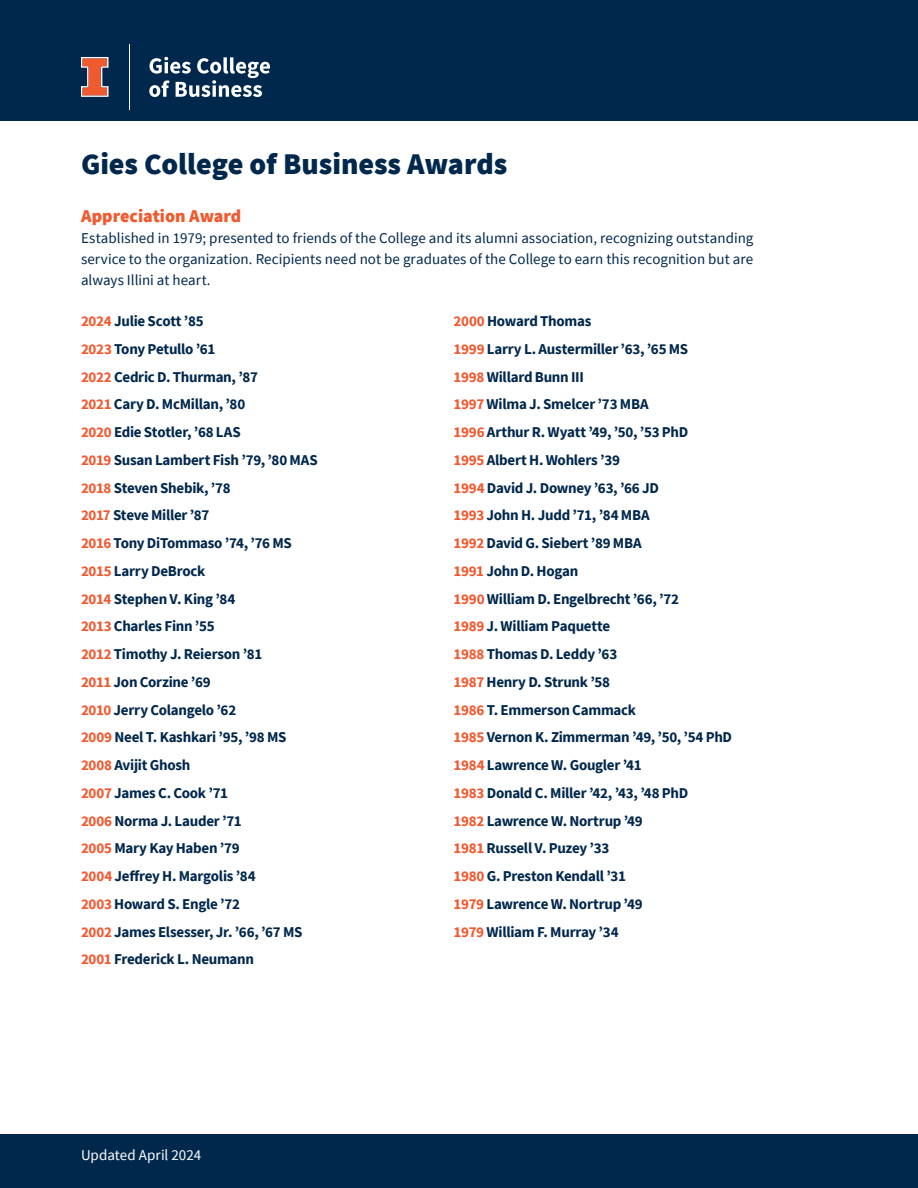
<style>
.page{position:relative;width:918px;height:1188px;background:#fff}
.page>*{position:absolute;margin:0;border:0;box-sizing:border-box;transform-origin:0 0}
.t1{font:900 30px "Source Sans Pro";letter-spacing:-.005em;color:#00284c}
.t2{font:900 18px "Source Sans Pro";color:#f1592f}
.t3{font:700 15px "Source Sans Pro";letter-spacing:-.02em;color:#00284c}
.t4{font:15px/21px "Source Sans Pro";color:#00284c;text-align:justify}
.t5{font:15px "Source Sans Pro";color:#fff}
.s1{color:#f1592f}
</style>
<div class="page">
<div style="left:0;top:0;width:918px;height:122px;background:#00284c"></div>
<div style="left:0;top:1134px;width:918px;height:54px;background:#00284c"></div>
<svg style="left:81px;top:57px;width:28px;height:40px"></svg>
<hr style="left:129px;top:44px;width:1px;height:65px;background:#fff">
<svg style="left:149px;top:57px;width:121px;height:40px"></svg>
<p class="t1" style="left:81px;top:143px;width:428px">Gies College of Business Awards</p>
<p class="t2" style="left:81px;top:204px;width:162px">Appreciation Award</p>
<p class="t4" style="left:81px;top:228px;width:674px">Established in 1979; presented to friends of the College and its alumni association, recognizing outstanding service to the organization. Recipients need not be graduates of the College to earn this recognition but are always Illini at heart.</p>
<p class="t3" style="left:81px;top:311px;width:124px"><span class="s1">2024</span> Julie Scott ’85</p>
<p class="t3" style="left:81px;top:339px;width:136px"><span class="s1">2023</span> Tony Petullo ’61</p>
<p class="t3" style="left:81px;top:366px;width:178px"><span class="s1">2022</span> Cedric D. Thurman, ’87</p>
<p class="t3" style="left:81px;top:394px;width:166px"><span class="s1">2021</span> Cary D. McMillan, ’80</p>
<p class="t3" style="left:81px;top:422px;width:161px"><span class="s1">2020</span> Edie Stotler, ’68 LAS</p>
<p class="t3" style="left:81px;top:450px;width:238px"><span class="s1">2019</span> Susan Lambert Fish ’79, ’80 MAS</p>
<p class="t3" style="left:81px;top:477px;width:151px"><span class="s1">2018</span> Steven Shebik, ’78</p>
<p class="t3" style="left:81px;top:505px;width:130px"><span class="s1">2017</span> Steve Miller ’87</p>
<p class="t3" style="left:81px;top:533px;width:212px"><span class="s1">2016</span> Tony DiTommaso ’74, ’76 MS</p>
<p class="t3" style="left:81px;top:561px;width:126px"><span class="s1">2015</span> Larry DeBrock</p>
<p class="t3" style="left:81px;top:588px;width:156px"><span class="s1">2014</span> Stephen V. King ’84</p>
<p class="t3" style="left:81px;top:616px;width:135px"><span class="s1">2013</span> Charles Finn ’55</p>
<p class="t3" style="left:81px;top:644px;width:183px"><span class="s1">2012</span> Timothy J. Reierson ’81</p>
<p class="t3" style="left:81px;top:672px;width:131px"><span class="s1">2011</span> Jon Corzine ’69</p>
<p class="t3" style="left:81px;top:699px;width:157px"><span class="s1">2010</span> Jerry Colangelo ’62</p>
<p class="t3" style="left:81px;top:727px;width:207px"><span class="s1">2009</span> Neel T. Kashkari ’95, ’98 MS</p>
<p class="t3" style="left:81px;top:755px;width:111px"><span class="s1">2008</span> Avijit Ghosh</p>
<p class="t3" style="left:81px;top:783px;width:149px"><span class="s1">2007</span> James C. Cook ’71</p>
<p class="t3" style="left:81px;top:810px;width:162px"><span class="s1">2006</span> Norma J. Lauder ’71</p>
<p class="t3" style="left:81px;top:838px;width:160px"><span class="s1">2005</span> Mary Kay Haben ’79</p>
<p class="t3" style="left:81px;top:866px;width:176px"><span class="s1">2004</span> Jeffrey H. Margolis ’84</p>
<p class="t3" style="left:81px;top:894px;width:161px"><span class="s1">2003</span> Howard S. Engle ’72</p>
<p class="t3" style="left:81px;top:921px;width:223px"><span class="s1">2002</span> James Elsesser, Jr. ’66, ’67 MS</p>
<p class="t3" style="left:81px;top:949px;width:175px"><span class="s1">2001</span> Frederick L. Neumann</p>
<p class="t3" style="left:454px;top:311px;width:139px"><span class="s1">2000</span> Howard Thomas</p>
<p class="t3" style="left:454px;top:339px;width:236px"><span class="s1">1999</span> Larry L. Austermiller ’63, ’65 MS</p>
<p class="t3" style="left:454px;top:366px;width:132px"><span class="s1">1998</span> Willard Bunn III</p>
<p class="t3" style="left:454px;top:394px;width:197px"><span class="s1">1997</span> Wilma J. Smelcer ’73 MBA</p>
<p class="t3" style="left:454px;top:422px;width:236px"><span class="s1">1996</span> Arthur R. Wyatt ’49, ’50, ’53 PhD</p>
<p class="t3" style="left:454px;top:450px;width:168px"><span class="s1">1995</span> Albert H. Wohlers ’39</p>
<p class="t3" style="left:454px;top:477px;width:207px"><span class="s1">1994</span> David J. Downey ’63, ’66 JD</p>
<p class="t3" style="left:454px;top:505px;width:198px"><span class="s1">1993</span> John H. Judd ’71, ’84 MBA</p>
<p class="t3" style="left:454px;top:533px;width:190px"><span class="s1">1992</span> David G. Siebert ’89 MBA</p>
<p class="t3" style="left:454px;top:561px;width:126px"><span class="s1">1991</span> John D. Hogan</p>
<p class="t3" style="left:454px;top:588px;width:227px"><span class="s1">1990</span> William D. Engelbrecht ’66, ’72</p>
<p class="t3" style="left:454px;top:616px;width:158px"><span class="s1">1989</span> J. William Paquette</p>
<p class="t3" style="left:454px;top:644px;width:165px"><span class="s1">1988</span> Thomas D. Leddy ’63</p>
<p class="t3" style="left:454px;top:672px;width:158px"><span class="s1">1987</span> Henry D. Strunk ’58</p>
<p class="t3" style="left:454px;top:699px;width:184px"><span class="s1">1986</span> T. Emmerson Cammack</p>
<p class="t3" style="left:454px;top:727px;width:280px"><span class="s1">1985</span> Vernon K. Zimmerman ’49, ’50, ’54 PhD</p>
<p class="t3" style="left:454px;top:755px;width:190px"><span class="s1">1984</span> Lawrence W. Gougler ’41</p>
<p class="t3" style="left:454px;top:783px;width:236px"><span class="s1">1983</span> Donald C. Miller ’42, ’43, ’48 PhD</p>
<p class="t3" style="left:454px;top:810px;width:191px"><span class="s1">1982</span> Lawrence W. Nortrup ’49</p>
<p class="t3" style="left:454px;top:838px;width:157px"><span class="s1">1981</span> Russell V. Puzey ’33</p>
<p class="t3" style="left:454px;top:866px;width:174px"><span class="s1">1980</span> G. Preston Kendall ’31</p>
<p class="t3" style="left:454px;top:894px;width:191px"><span class="s1">1979</span> Lawrence W. Nortrup ’49</p>
<p class="t3" style="left:454px;top:921px;width:167px"><span class="s1">1979</span> William F. Murray ’34</p>
<p class="t5" style="left:81px;top:1146px;width:122px">Updated April 2024</p>
</div>
